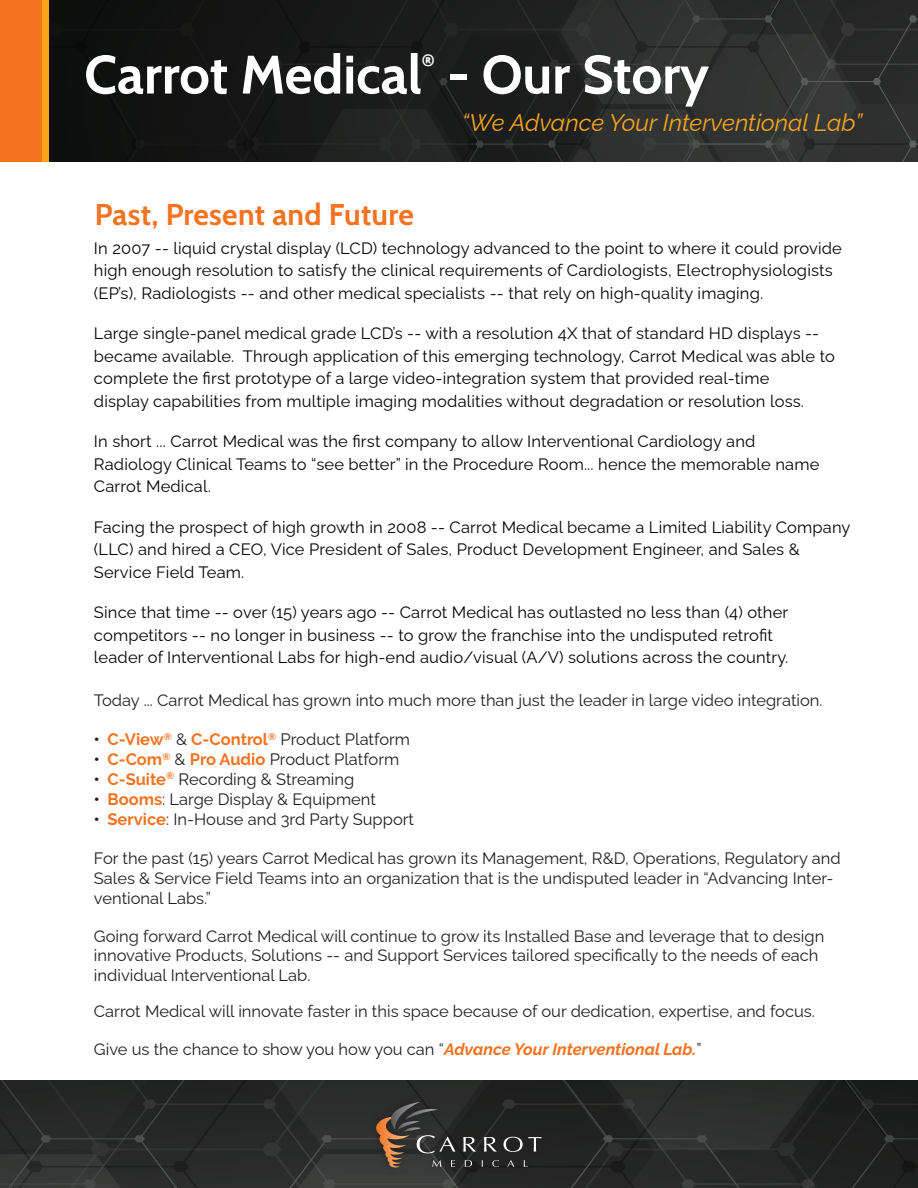
<style>
.page{position:relative;width:918px;height:1188px;background:#fff}
.page>*{position:absolute;margin:0;border:0;box-sizing:border-box;transform-origin:0 0}
.t1{font:700 54px "Cabin";color:#fff}
.t2{font:700 30px "Cabin";letter-spacing:.01em;color:#f47321}
.t3{font:italic 24px "Raleway";color:#f9a51b}
.t4{font:700 18.3px "Cabin";color:#fff}
.t5{font:16.5px/22.5px "Raleway";letter-spacing:.01em;color:#040503}
.t6{font:16.5px/19.8px "Raleway";color:#231f20}
.s1{font-weight:700}
.s2{font-weight:700;color:#f47321}
.s3{font-weight:700;font-style:italic;color:#f47321}
</style>
<div class="page">
<div style="left:49px;top:0;width:318px;height:162px;background:#141414"></div>
<svg style="left:367px;top:0;width:551px;height:162px;background:#282a29"></svg>
<div style="left:0;top:0;width:49px;height:162px;background:#f47321"></div>
<div style="left:43px;top:0;width:6px;height:162px;background:#f9a51b"></div>
<svg style="left:0;top:1080px;width:270px;height:108px;background:#282a29"></svg>
<svg style="left:270px;top:1080px;width:648px;height:108px;background:#2a2b2a"></svg>
<p class="t1" style="left:84px;top:32px;width:339px">Carrot Medical</p>
<p class="t4" style="left:422px;top:46px;width:14px">®</p>
<p class="t1" style="left:447px;top:32px;width:264px">- Our Story</p>
<p class="t3" style="left:462px;top:103px;width:402px">“We Advance Your Interventional Lab”</p>
<p class="t2" style="left:95px;top:190px;width:321px">Past, Present and Future</p>
<p class="t5" style="left:94px;top:235px;width:749px">In 2007 -- liquid crystal display (LCD) technology advanced to the point to where it could provide high enough resolution to satisfy the clinical requirements of Cardiologists, Electrophysiologists (EP’s), Radiologists -- and other medical specialists -- that rely on high-quality imaging.</p>
<p class="t5" style="left:94px;top:321px;width:743px">Large single-panel medical grade LCD’s -- with a resolution 4X that of standard HD displays -- became available. Through application of this emerging technology, Carrot Medical was able to complete the first prototype of a large video-integration system that provided real-time</p>
<p class="t5" style="left:94px;top:388px;width:712px">display capabilities from multiple imaging modalities without degradation or resolution loss.</p>
<p class="t5" style="left:94px;top:429px;width:663px">In short ... Carrot Medical was the first company to allow Interventional Cardiology and</p>
<p class="t5" style="left:94px;top:451px;width:727px">Radiology Clinical Teams to “see better” in the Procedure Room... hence the memorable name<br>Carrot Medical.</p>
<p class="t5" style="left:94px;top:514px;width:758px">Facing the prospect of high growth in 2008 -- Carrot Medical became a Limited Liability Company (LLC) and hired a CEO, Vice President of Sales, Product Development Engineer, and Sales &amp;</p>
<p class="t5" style="left:94px;top:559px;width:152px">Service Field Team.</p>
<p class="t5" style="left:94px;top:600px;width:696px">Since that time -- over (15) years ago -- Carrot Medical has outlasted no less than (4) other</p>
<p class="t5" style="left:94px;top:622px;width:681px">competitors -- no longer in business -- to grow the franchise into the undisputed retrofit</p>
<p class="t5" style="left:94px;top:645px;width:696px">leader of Interventional Labs for high-end audio/visual (A/V) solutions across the country.</p>
<p class="t6" style="left:94px;top:688px;width:730px">Today ... Carrot Medical has grown into much more than just the leader in large video integration.</p>
<p class="t6" style="left:94px;top:728px;width:318px"><span class="s1">•</span> <span class="s2">C-View</span><sup>®</sup> &amp; <span class="s2">C-Control</span><sup>®</sup> Product Platform</p>
<p class="t6" style="left:94px;top:748px;width:307px"><span class="s1">•</span> <span class="s2">C-Com</span><sup>®</sup> &amp; <span class="s2">Pro Audio</span> Product Platform</p>
<p class="t6" style="left:94px;top:767px;width:262px"><span class="s1">•</span> <span class="s2">C-Suite</span><sup>®</sup> Recording &amp; Streaming</p>
<p class="t6" style="left:94px;top:787px;width:284px"><span class="s1">•</span> <span class="s2">Booms</span>: Large Display &amp; Equipment</p>
<p class="t6" style="left:94px;top:807px;width:322px"><span class="s1">•</span> <span class="s2">Service</span>: In-House and 3rd Party Support</p>
<p class="t6" style="left:94px;top:847px;width:748px">For the past (15) years Carrot Medical has grown its Management, R&amp;D, Operations, Regulatory and<br>Sales &amp; Service Field Teams into an organization that is the undisputed leader in “Advancing Inter&shy;ventional Labs.”</p>
<p class="t6" style="left:94px;top:924px;width:732px">Going forward Carrot Medical will continue to grow its Installed Base and leverage that to design innovative Products, Solutions -- and Support Services tailored specifically to the needs of each individual Interventional Lab.</p>
<p class="t6" style="left:94px;top:1000px;width:723px">Carrot Medical will innovate faster in this space because of our dedication, expertise, and focus.</p>
<p class="t6" style="left:94px;top:1037px;width:609px">Give us the chance to show you how you can “<span class="s3">Advance Your Interventional Lab.</span>”</p>
</div>
